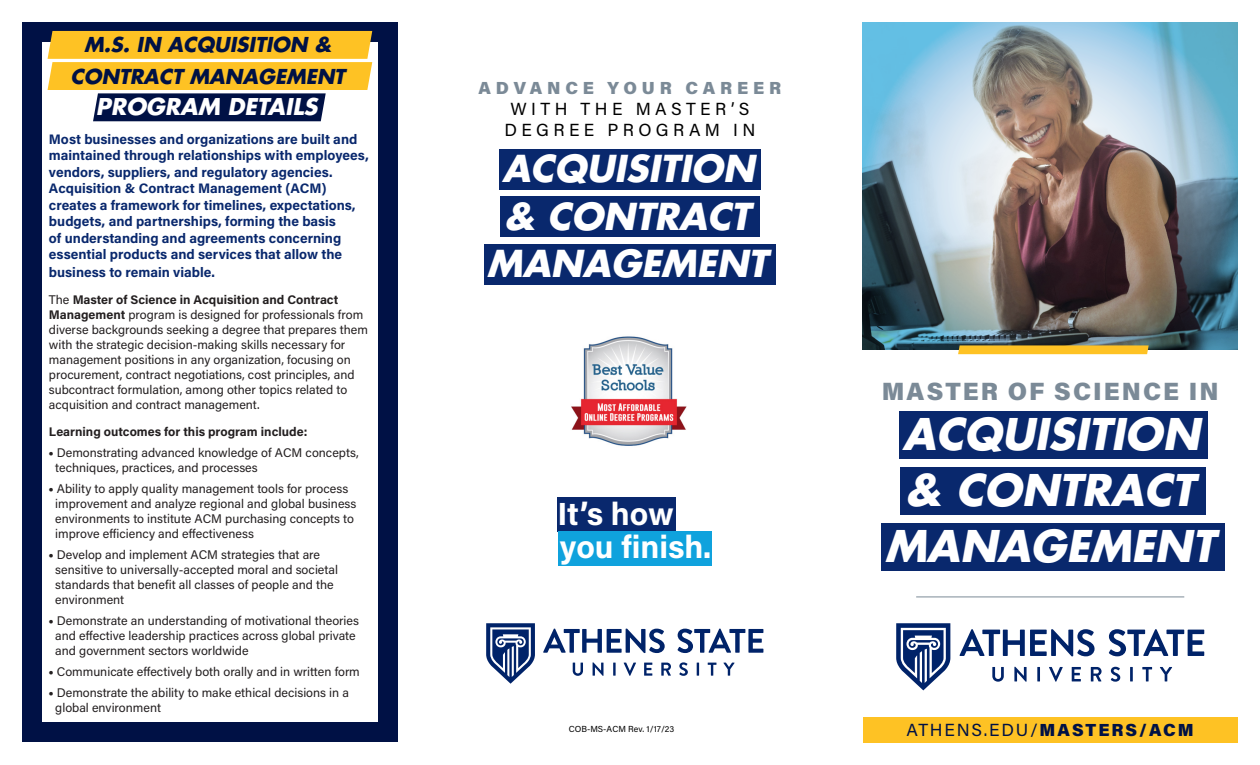
<style>
.page{position:relative;width:1260px;height:765px;background:#fff}
.page>*{position:absolute;margin:0;border:0;box-sizing:border-box;transform-origin:0 0}
.t1{font:italic 700 42.5px "Futura LT";color:#fff}
.t2{font:italic 700 36.12px "Futura LT";color:#fff}
.t3{font:700 32px "Acumin Pro";color:#fff}
.t4{font:25px "Acumin Variable Concept";letter-spacing:.085em;color:#7b8a97}
.t5{font:italic 700 22.5px "Futura LT";color:#fff}
.t6{font:italic 700 20px "Futura LT";color:#001145}
.t7{font:17.5px "Acumin Pro";letter-spacing:.25em;color:#000}
.t8{font:17.5px "Acumin Pro";letter-spacing:.1em;color:#001145}
.t9{font:17.5px "Acumin Variable Concept";letter-spacing:.275em;color:#7b8a97}
.t10{font:700 13.75px/16.5px "Acumin Pro";color:#09286d}
.t11{font:12.5px/15px "Acumin Pro";color:#231f20}
.t12{font:700 12.5px "Acumin Pro";color:#231f20}
.t13{font:8.75px "Acumin Pro";color:#000}
.s1{font-weight:700}
.s2{font-family:"Acumin Variable Concept"}
</style>
<div class="page">
<div style="left:881px;top:523px;width:344px;height:48px;background:#09286d"></div>
<div style="left:900px;top:467px;width:306px;height:48px;background:#09286d"></div>
<div style="left:22px;top:22px;width:375px;height:720px;background:#001145"></div>
<div style="left:863px;top:717px;width:375px;height:25px;background:#fec224"></div>
<div style="left:42px;top:43px;width:335px;height:679px;background:#fff"></div>
<div style="left:899px;top:411px;width:308px;height:48px;background:#09286d"></div>
<hr style="left:916px;top:597px;width:268px;height:1px;background:#7b8a97">
<svg style="left:959px;top:629px;width:136px;height:27px"></svg>
<svg style="left:1109px;top:629px;width:95px;height:27px"></svg>
<svg style="left:992px;top:667px;width:12px;height:15px"></svg>
<svg style="left:1014px;top:667px;width:13px;height:15px"></svg>
<hr style="left:1037px;top:667px;width:3px;height:14px;background:#002369">
<svg style="left:1049px;top:667px;width:14px;height:15px"></svg>
<svg style="left:1072px;top:667px;width:9px;height:14px"></svg>
<svg style="left:1091px;top:667px;width:11px;height:14px"></svg>
<svg style="left:1111px;top:667px;width:9px;height:15px"></svg>
<hr style="left:1130px;top:667px;width:3px;height:14px;background:#002369">
<svg style="left:1142px;top:667px;width:10px;height:14px"></svg>
<svg style="left:1160px;top:667px;width:12px;height:14px"></svg>
<svg style="left:896px;top:623px;width:54px;height:67px"></svg>
<svg style="left:543px;top:629px;width:122px;height:24px"></svg>
<svg style="left:677px;top:629px;width:86px;height:24px"></svg>
<svg style="left:573px;top:663px;width:10px;height:13px"></svg>
<svg style="left:593px;top:662px;width:11px;height:14px"></svg>
<svg style="left:613px;top:663px;width:3px;height:13px"></svg>
<svg style="left:624px;top:663px;width:12px;height:13px"></svg>
<svg style="left:644px;top:663px;width:8px;height:13px"></svg>
<svg style="left:661px;top:663px;width:10px;height:13px"></svg>
<svg style="left:679px;top:662px;width:9px;height:14px"></svg>
<svg style="left:697px;top:663px;width:2px;height:13px"></svg>
<svg style="left:708px;top:663px;width:8px;height:13px"></svg>
<svg style="left:723px;top:663px;width:12px;height:13px"></svg>
<svg style="left:486px;top:623px;width:49px;height:61px"></svg>
<div style="left:558px;top:497px;width:118px;height:35px;background:#09286d"></div>
<div style="left:558px;top:532px;width:153px;height:34px;background:#0fa2dd"></div>
<svg style="left:48px;top:31px;width:324px;height:90px"></svg>
<img style="left:863px;top:22px;width:375px;height:328px">
<div style="left:959px;top:345px;width:189px;height:9px;background:#fec224"></div>
<img style="left:571px;top:336px;width:116px;height:110px">
<div style="left:484px;top:244px;width:292px;height:40px;background:#09286d"></div>
<div style="left:500px;top:196px;width:260px;height:41px;background:#09286d"></div>
<div style="left:499px;top:149px;width:262px;height:41px;background:#09286d"></div>
<p class="t6" style="left:84px;top:32px;width:253px">M.S. IN ACQUISITION &amp;</p>
<p class="t6" style="left:70px;top:63px;width:281px">CONTRACT MANAGEMENT</p>
<p class="t5" style="left:96px;top:92px;width:228px">PROGRAM DETAILS</p>
<p class="t10" style="left:49px;top:130px;width:321px">Most businesses and organizations are built and maintained through relationships with employees, vendors, suppliers, and regulatory agencies.<br>Acquisition &amp; Contract Management (ACM) creates a framework for timelines, expectations, budgets, and partnerships, forming the basis<br>of understanding and agreements concerning essential products and services that allow the</p>
<p class="t10" style="left:49px;top:263px;width:168px">business to remain viable.</p>
<p class="t11" style="left:49px;top:292px;width:321px">The <span class="s1">Master of Science in Acquisition and Contract Management</span> program is designed for professionals from diverse backgrounds seeking a degree that prepares them with the strategic decision-making skills necessary for management positions in any organization, focusing on procurement, contract negotiations, cost principles, and subcontract formulation, among other topics related to acquisition and contract management.</p>
<p class="t12" style="left:49px;top:423px;width:260px">Learning outcomes for this program include:</p>
<p class="t11" style="left:55px;top:445px;width:305px;text-indent:-6px">● Demonstrating advanced knowledge of ACM concepts, techniques, practices, and processes</p>
<p class="t11" style="left:55px;top:481px;width:303px;text-indent:-6px">● Ability to apply quality management tools for process improvement and analyze regional and global business environments to institute ACM purchasing concepts to improve efficiency and effectiveness</p>
<p class="t11" style="left:55px;top:547px;width:284px;text-indent:-6px">● Develop and implement ACM strategies that are sensitive to universally-accepted moral and societal standards that benefit all classes of people and the environment</p>
<p class="t11" style="left:55px;top:613px;width:305px;text-indent:-6px">● Demonstrate an understanding of motivational theories and effective leadership practices across global private and government sectors worldwide</p>
<p class="t11" style="left:49px;top:664px;width:312px">● Communicate effectively both orally and in written form</p>
<p class="t11" style="left:55px;top:685px;width:295px;text-indent:-6px">● Demonstrate the ability to make ethical decisions in a global environment</p>
<p class="t9" style="left:479px;top:76px;width:304px">ADVANCE YOUR CAREER</p>
<p class="t7" style="left:510px;top:97px;width:241px">WITH THE MASTER’S</p>
<p class="t7" style="left:504px;top:118px;width:253px">DEGREE PROGRAM IN</p>
<p class="t2" style="left:502px;top:145px;width:263px">ACQUISITION</p>
<p class="t2" style="left:504px;top:192px;width:256px">&amp; CONTRACT</p>
<p class="t2" style="left:487px;top:239px;width:290px">MANAGEMENT</p>
<p class="t3" style="left:558px;top:492px;width:118px">It’s how</p>
<p class="t3" style="left:560px;top:524px;width:153px">you finish.</p>
<p class="t13" style="left:569px;top:723px;width:107px">COB-MS-ACM Rev. 1/17/23</p>
<p class="t4" style="left:882px;top:374px;width:338px">MASTER OF SCIENCE IN</p>
<p class="t1" style="left:903px;top:406px;width:309px">ACQUISITION</p>
<p class="t1" style="left:905px;top:462px;width:301px">&amp; CONTRACT</p>
<p class="t1" style="left:885px;top:518px;width:341px">MANAGEMENT</p>
<p class="t8" style="left:907px;top:718px;width:289px">ATHENS.EDU/<span class="s2">MASTERS/ACM</span></p>
</div>
